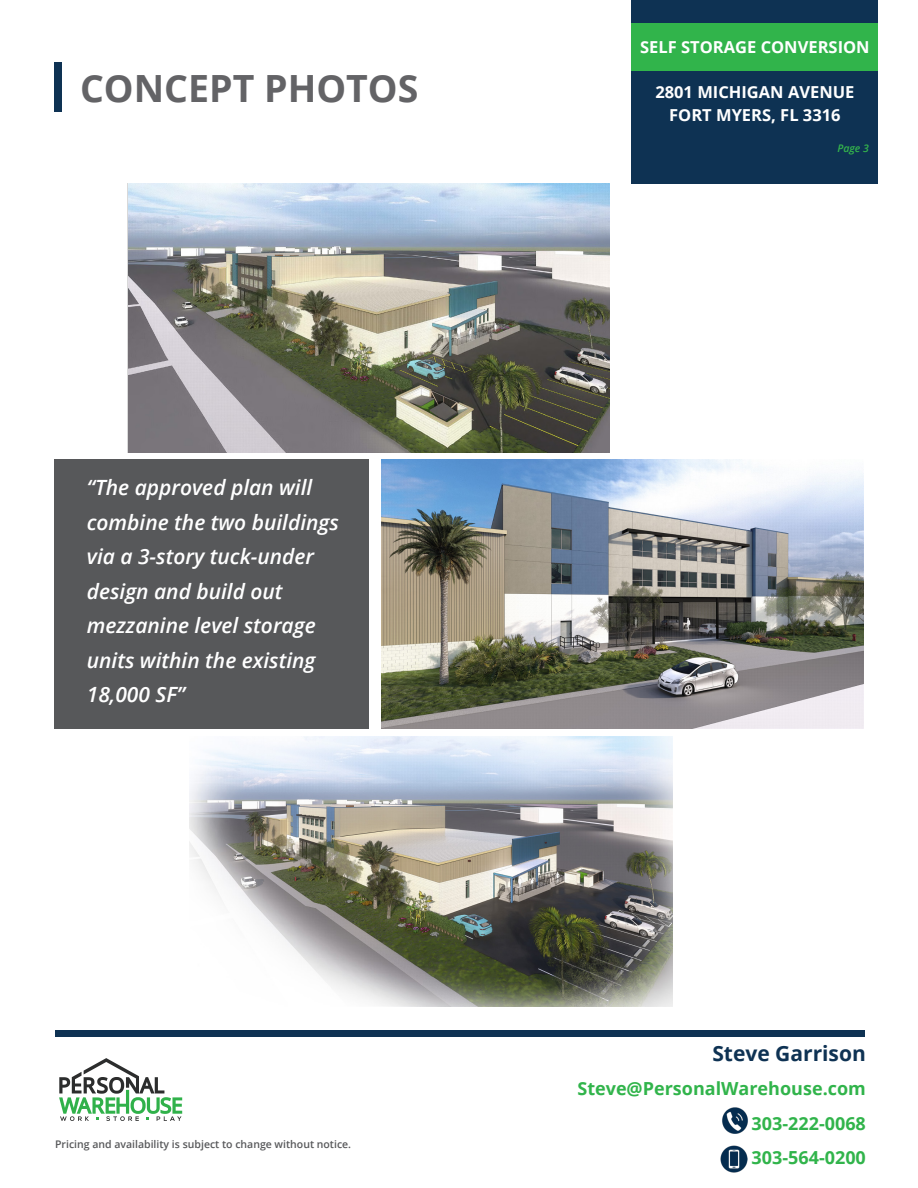
<style>
.page{position:relative;width:918px;height:1188px;background:#fff}
.page>*{position:absolute;margin:0;border:0;box-sizing:border-box;transform-origin:0 0}
.t1{font:700 37.5px "Open Sans";color:#636366}
.t2{font:italic 600 21px/34.5px "Open Sans";color:#fff}
.t3{font:700 21px "Open Sans";color:#0e3253}
.t4{font:700 18px/34.5px "Open Sans";color:#31b44b;text-align:justify}
.t5{font:700 16.5px/22.5px "Open Sans";color:#fff;text-align:center}
.t6{font:600 10.5px "Open Sans";color:#57585a}
.t7{font:italic 600 10.5px "Open Sans";color:#34b44c}
</style>
<div class="page">
<div style="left:632px;top:0;width:246px;height:184px;background:#0e3253"></div>
<div style="left:54px;top:63px;width:8px;height:49px;background:#0e3253"></div>
<div style="left:56px;top:1031px;width:810px;height:6px;background:#0e3253"></div>
<div style="left:632px;top:23px;width:246px;height:48px;background:#31b44b"></div>
<svg style="left:59px;top:1058px;width:123px;height:63px"></svg>
<img style="left:721px;top:1146px;width:27px;height:27px">
<img style="left:722px;top:1107px;width:26px;height:27px">
<img style="left:128px;top:184px;width:481px;height:269px">
<img style="left:190px;top:737px;width:483px;height:269px">
<img style="left:381px;top:459px;width:483px;height:270px">
<div style="left:54px;top:459px;width:314px;height:270px;background:#57585a"></div>
<p class="t1" style="left:80px;top:62px;width:340px">CONCEPT PHOTOS</p>
<p class="t2" style="left:87px;top:470px;width:227px">“The approved plan will</p>
<p class="t2" style="left:87px;top:505px;width:254px">combine the two buildings via a 3-story tuck-under design and build out</p>
<p class="t2" style="left:87px;top:608px;width:230px;text-align:justify">mezzanine level storage units within the existing 18,000 SF”</p>
<p class="t6" style="left:55px;top:1137px;width:298px">Pricing and availability is subject to change without notice.</p>
<p class="t5" style="left:640px;top:36px;width:231px">SELF STORAGE CONVERSION</p>
<p class="t5" style="left:655px;top:81px;width:201px">2801 MICHIGAN AVENUE<br>FORT MYERS, FL 3316</p>
<p class="t7" style="left:837px;top:141px;width:33px">Page 3</p>
<p class="t3" style="left:712px;top:1038px;width:155px">Steve Garrison</p>
<p class="t4" style="left:752px;top:1071px;width:116px;text-indent:-174px">Steve@PersonalWarehouse.com 303-222-0068<br>303-564-0200</p>
</div>
